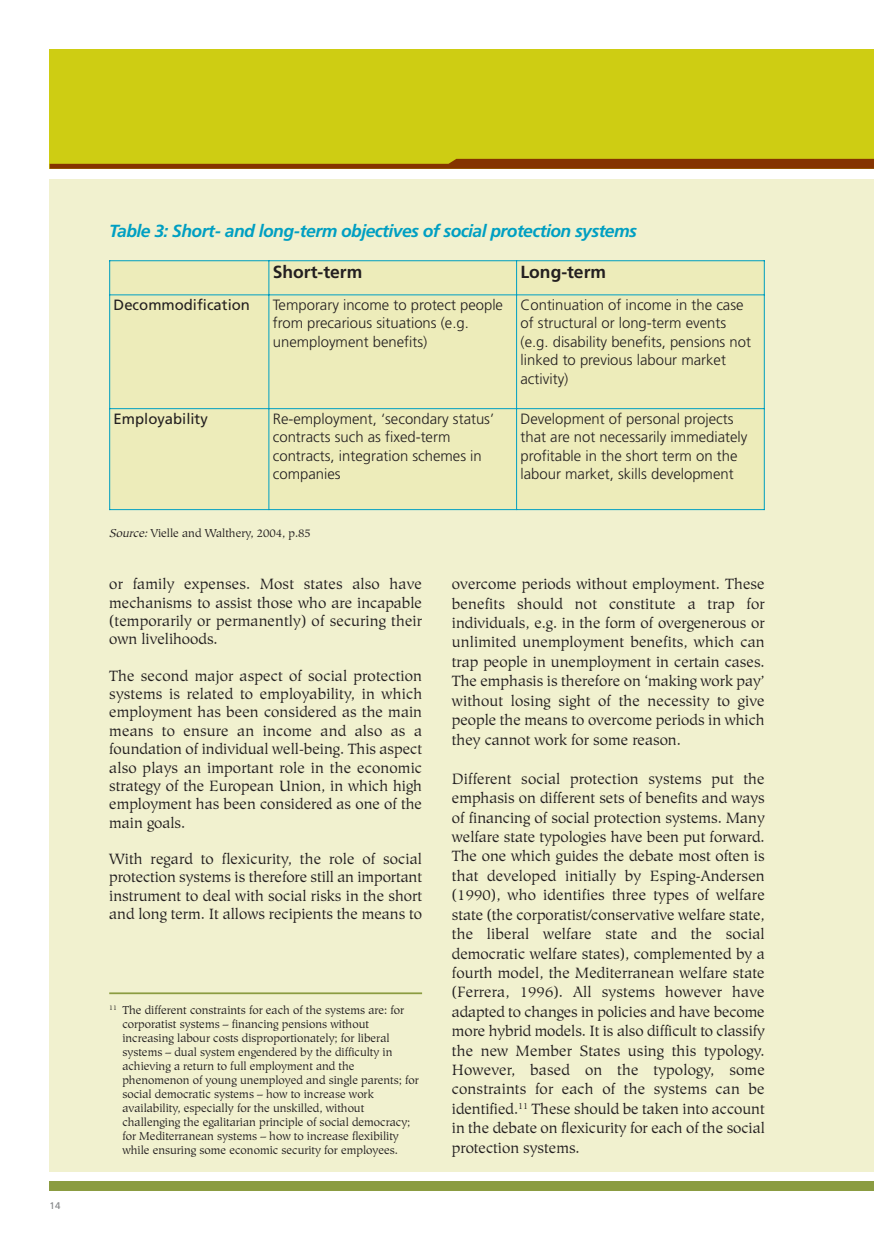
<style>
.page{position:relative;width:874px;height:1241px;background:#fff}
.page>*{position:absolute;margin:0;border:0;box-sizing:border-box;transform-origin:0 0}
.t1{font:italic 700 17.5px "Frutiger";letter-spacing:-.03em;color:#009fc2}
.t2{font:700 17.5px "Frutiger";color:#231f20}
.t3{font:14.88px/19.4px "Hiroshige";color:#231f20;text-align:justify}
.t4{font:300 14.88px/18.4px "Frutiger";color:#231f20}
.t5{font:14.88px "Frutiger";color:#231f20}
.t6{font:11.38px/14px "Hiroshige";color:#231f20}
.t7{font:9.62px "Frutiger";color:#808284}
.s1{font-style:italic}
</style>
<div class="page">
<div style="left:50px;top:50px;width:823px;height:119px;background:#cecd13"></div>
<svg style="left:50px;top:159px;width:823px;height:10px"></svg>
<div style="left:50px;top:179px;width:823px;height:992px;background:#f1f1cf"></div>
<hr style="left:109px;top:992px;width:313px;height:2px;background:#8b9c41">
<div style="left:109px;top:260px;width:655px;height:250px;background:#edecba"></div>
<hr style="left:109px;top:260px;width:1px;height:250px;background:#009fc2">
<hr style="left:268px;top:260px;width:1px;height:250px;background:#009fc2">
<hr style="left:516px;top:260px;width:1px;height:250px;background:#009fc2">
<hr style="left:763px;top:260px;width:1px;height:250px;background:#009fc2">
<hr style="left:109px;top:260px;width:655px;height:1px;background:#009fc2">
<hr style="left:109px;top:294px;width:655px;height:1px;background:#009fc2">
<hr style="left:109px;top:408px;width:655px;height:1px;background:#009fc2">
<hr style="left:109px;top:509px;width:655px;height:1px;background:#009fc2">
<div style="left:50px;top:1181px;width:823px;height:10px;background:#8b9c41"></div>
<p class="t7" style="left:50px;top:1200px;width:12px">14</p>
<p class="t1" style="left:109px;top:223px;width:529px">Table 3: Short- and long-term objectives of social protection systems</p>
<p class="t2" style="left:273px;top:265px;width:91px">Short-term</p>
<p class="t2" style="left:520px;top:265px;width:87px">Long-term</p>
<p class="t5" style="left:114px;top:299px;width:138px">Decommodification</p>
<p class="t4" style="left:273px;top:297px;width:232px">Temporary income to protect people from precarious situations (e.g. unemployment benefits)</p>
<p class="t4" style="left:520px;top:297px;width:232px">Continuation of income in the case of structural or long-term events (e.g. disability benefits, pensions not linked to previous labour market activity)</p>
<p class="t5" style="left:114px;top:412px;width:96px">Employability</p>
<p class="t4" style="left:273px;top:410px;width:223px">Re-employment, ‘secondary status’ contracts such as fixed-term contracts, integration schemes in companies</p>
<p class="t4" style="left:520px;top:410px;width:228px">Development of personal projects that are not necessarily immediately profitable in the short term on the labour market, skills development</p>
<p class="t6" style="left:109px;top:527px;width:203px"><span class="s1">Source:</span>Vielle and Walthery, 2004, p.85</p>
<p class="t3" style="left:109px;top:576px;width:314px;line-height:18.4px">or family expenses. Most states also have mechanisms to assist those who are incapable (temporarily or permanently) of securing their own livelihoods.</p>
<p class="t3" style="left:109px;top:667px;width:314px;line-height:18.4px">The second major aspect of social protection systems is related to employability, in which employment has been considered as the main means to ensure an income and also as a foundation of individual well-being. This aspect also plays an important role in the economic strategy of the European Union, in which high employment has been considered as one of the main goals.</p>
<p class="t3" style="left:109px;top:850px;width:314px;line-height:18.4px">With regard to flexicurity, the role of social protection systems is therefore still an important instrument to deal with social risks in the short and long term. It allows recipients the means to</p>
<p class="t6" style="left:122px;top:1004px;width:298px;text-indent:-13px"><sup>11</sup> The different constraints for each of the systems are: for corporatist systems – financing pensions without increasing labour costs disproportionately; for liberal systems – dual system engendered by the difficulty in achieving a return to full employment and the phenomenon of young unemployed and single parents; for social democratic systems – how to increase work availability, especially for the unskilled, without challenging the egalitarian principle of social democracy; for Mediterranean systems – how to increase flexibility while ensuring some economic security for employees.</p>
<p class="t3" style="left:451px;top:575px;width:314px">overcome periods without employment. These benefits should not constitute a trap for individuals, e.g. in the form of overgenerous or unlimited unemployment benefits, which can trap people in unemployment in certain cases.<br>The emphasis is therefore on ‘making work pay’ without losing sight of the necessity to give people the means to overcome periods in which they cannot work for some reason.</p>
<p class="t3" style="left:451px;top:770px;width:314px">Different social protection systems put the emphasis on different sets of benefits and ways of financing of social protection systems. Many welfare state typologies have been put forward.<br>The one which guides the debate most often is that developed initially by Esping-Andersen (1990), who identifies three types of welfare state (the corporatist/conservative welfare state, the liberal welfare state and the social democratic welfare states), complemented by a fourth model, the Mediterranean welfare state (Ferrera, 1996). All systems however have adapted to changes in policies and have become more hybrid models. It is also difficult to classify the new Member States using this typology.<br>However, based on the typology, some constraints for each of the systems can be identified.<sup>11</sup> These should be taken into account in the debate on flexicurity for each of the social protection systems.</p>
</div>
